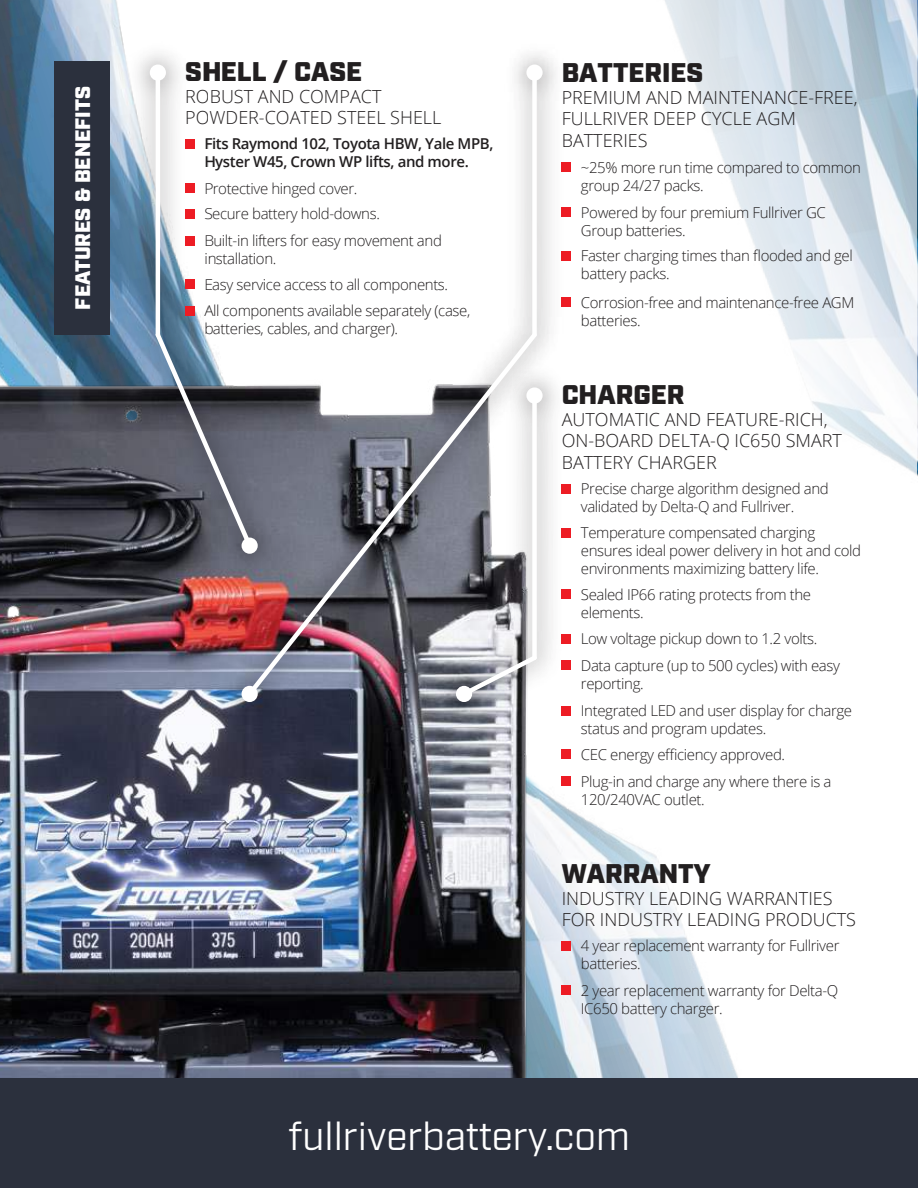
<style>
.page{position:relative;width:918px;height:1188px;background:#fff}
.page>*{position:absolute;margin:0;border:0;box-sizing:border-box;transform-origin:0 0}
.t1{font:39px "Industry";color:#fff}
.t2{font:900 27px "Industry";color:#221f20}
.t3{font:900 21px "Industry";color:#fff}
.t4{font:300 18px/21.6px "Open Sans";color:#221f20}
.t5{font:300 15px/18px "Open Sans";letter-spacing:-.025em;color:#221f20}
.t6{font:600 15px/18px "Open Sans";letter-spacing:-.025em;color:#221f20}
</style>
<div class="page">
<img style="left:0;top:0;width:917px;height:475px">
<img style="left:0;top:362px;width:740px;height:716px">
<div style="left:0;top:1078px;width:918px;height:110px;background:#2b303d"></div>
<div style="left:562px;top:941px;width:9px;height:9px;background:#ed1c24"></div>
<div style="left:562px;top:986px;width:9px;height:9px;background:#ed1c24"></div>
<div style="left:562px;top:750px;width:9px;height:9px;background:#ed1c24"></div>
<div style="left:562px;top:777px;width:9px;height:9px;background:#ed1c24"></div>
<div style="left:54px;top:62px;width:55px;height:273px;background:#2b303d"></div>
<img style="left:117px;top:32px;width:92px;height:554px">
<div style="left:150px;top:65px;width:16px;height:16px;background:#fff;border-radius:50%"></div>
<hr style="left:156px;top:73px;width:4px;height:262px;background:#fff">
<svg style="left:152px;top:329px;width:57px;height:223px;background:#555e6b"></svg>
<img style="left:209px;top:32px;width:366px;height:703px">
<svg style="left:242px;top:686px;width:16px;height:16px"></svg>
<div style="left:526px;top:65px;width:17px;height:16px;background:#fff;border-radius:50%"></div>
<div style="left:532px;top:73px;width:5px;height:262px;background:#fff"></div>
<img style="left:243px;top:329px;width:298px;height:371px">
<img style="left:424px;top:355px;width:151px;height:380px">
<svg style="left:456px;top:686px;width:16px;height:16px"></svg>
<div style="left:526px;top:387px;width:17px;height:17px;background:#fff;border-radius:50%"></div>
<div style="left:532px;top:396px;width:5px;height:262px;background:#fff"></div>
<svg style="left:458px;top:652px;width:83px;height:48px"></svg>
<h3 class="t3" style="left:71px;top:310px;width:225px;rotate:-90deg">FEATURES &amp; BENEFITS</h3>
<h2 class="t2" style="left:185px;top:56px;width:178px">SHELL / CASE</h2>
<p class="t4" style="left:185px;top:87px;width:258px">ROBUST AND COMPACT<br>POWDER-COATED STEEL SHELL</p>
<p class="t6" style="left:204px;top:136px;width:291px">Fits Raymond 102, Toyota HBW, Yale MPB,<br>Hyster W45, Crown WP lifts, and more.</p>
<p class="t5" style="left:204px;top:177px;width:239px;line-height:26.1px">Protective hinged cover.<br>Secure battery hold-downs.<br>Built-in lifters for easy movement and</p>
<p class="t5" style="left:204px;top:247px;width:267px;line-height:26.2px">installation.<br>Easy service access to all components.<br>All components available separately (case,</p>
<p class="t5" style="left:204px;top:322px;width:195px">batteries, cables, and charger).</p>
<h2 class="t2" style="left:562px;top:57px;width:143px">BATTERIES</h2>
<p class="t4" style="left:562px;top:88px;width:297px">PREMIUM AND MAINTENANCE-FREE,<br>FULLRIVER DEEP CYCLE AGM<br>BATTERIES</p>
<p class="t5" style="left:581px;top:160px;width:282px">~25% more run time compared to common group 24/27 packs.</p>
<p class="t5" style="left:581px;top:205px;width:247px">Powered by four premium Fullriver GC<br>Group batteries.</p>
<p class="t5" style="left:581px;top:246px;width:273px">Faster charging times than flooded and gel battery packs.</p>
<p class="t5" style="left:581px;top:295px;width:275px">Corrosion-free and maintenance-free AGM batteries.</p>
<h2 class="t2" style="left:562px;top:379px;width:124px">CHARGER</h2>
<p class="t4" style="left:562px;top:410px;width:282px">AUTOMATIC AND FEATURE-RICH,<br>ON-BOARD DELTA-Q IC650 SMART<br>BATTERY CHARGER</p>
<p class="t5" style="left:581px;top:481px;width:249px">Precise charge algorithm designed and validated by Delta-Q and Fullriver.</p>
<p class="t5" style="left:581px;top:525px;width:282px">Temperature compensated charging ensures ideal power delivery in hot and cold environments maximizing battery life.</p>
<p class="t5" style="left:581px;top:587px;width:232px">Sealed IP66 rating protects from the elements.</p>
<p class="t5" style="left:581px;top:627px;width:261px;line-height:26.7px">Low voltage pickup down to 1.2 volts.<br>Data capture (up to 500 cycles) with easy</p>
<p class="t5" style="left:581px;top:671px;width:273px;line-height:27.3px">reporting.<br>Integrated LED and user display for charge</p>
<p class="t5" style="left:581px;top:717px;width:252px;line-height:26.4px">status and program updates.<br>CEC energy efficiency approved.<br>Plug-in and charge any where there is a</p>
<p class="t5" style="left:581px;top:792px;width:125px">120/240VAC outlet.</p>
<h2 class="t2" style="left:562px;top:858px;width:151px">WARRANTY</h2>
<p class="t4" style="left:562px;top:889px;width:296px">INDUSTRY LEADING WARRANTIES<br>FOR INDUSTRY LEADING PRODUCTS</p>
<p class="t5" style="left:581px;top:938px;width:260px">4 year replacement warranty for Fullriver batteries.</p>
<p class="t5" style="left:581px;top:983px;width:259px">2 year replacement warranty for Delta-Q<br>IC650 battery charger.</p>
<h1 class="t1" style="left:288px;top:1122px;width:343px">fullriverbattery.com</h1>
</div>
